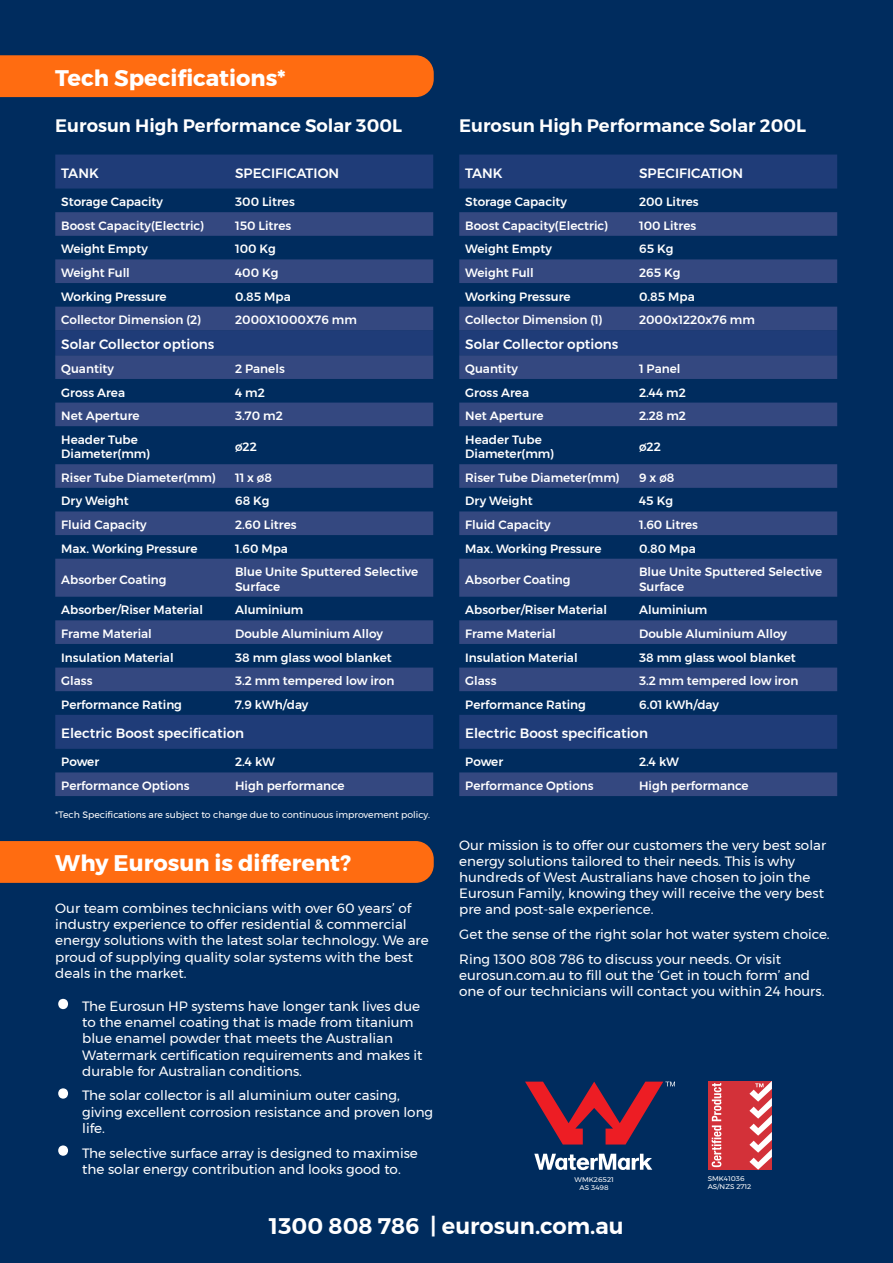
<style>
.page{position:relative;width:893px;height:1263px;background:#002c5e}
.page>*{position:absolute;margin:0;border:0;box-sizing:border-box;transform-origin:0 0}
.t1{font:700 22.5px "Montserrat";color:#fff}
.t2{font:600 22.5px "Montserrat";color:#fff}
.t3{font:600 18px "Montserrat";color:#fff}
.t4{font:13.5px/16.2px "Montserrat";color:#fff}
.t5{font:500 13.5px "Montserrat";color:#fff}
.t6{font:500 12px/14.4px "Montserrat";color:#fff}
.t7{font:9.3px "Montserrat";color:#fff}
.t8{font:6.75px/8.1px "Montserrat";color:#fff;scale:1.07 1}
.s1{font-size:60px}
</style>
<div class="page">
<div style="left:708px;top:1081px;width:64px;height:89px;background:#d33139"></div>
<svg style="left:712px;top:1083px;width:9px;height:84px"></svg>
<svg style="left:749px;top:1081px;width:23px;height:89px"></svg>
<svg style="left:534px;top:1154px;width:118px;height:16px"></svg>
<svg style="left:525px;top:1081px;width:150px;height:63px"></svg>
<div style="left:0;top:841px;width:434px;height:42px;background:#ff6c11"></div>
<div style="left:0;top:55px;width:434px;height:42px;background:#ff6c11"></div>
<div style="left:55px;top:155px;width:378px;height:34px;background:#1f3c78"></div>
<svg style="left:55px;top:212px;width:378px;height:584px"></svg>
<div style="left:459px;top:155px;width:378px;height:34px;background:#1f3c78"></div>
<svg style="left:459px;top:212px;width:378px;height:584px"></svg>
<p class="t1" style="left:55px;top:60px;width:232px">Tech Specifications*</p>
<p class="t3" style="left:55px;top:111px;width:348px">Eurosun High Performance Solar 300L</p>
<p class="t5" style="left:61px;top:163px;width:39px">TANK</p>
<p class="t5" style="left:235px;top:163px;width:106px">SPECIFICATION</p>
<p class="t6" style="left:61px;top:195px;width:103px">Storage Capacity</p>
<p class="t6" style="left:235px;top:195px;width:61px">300 Litres</p>
<p class="t6" style="left:61px;top:218px;width:144px">Boost Capacity(Electric)</p>
<p class="t6" style="left:235px;top:218px;width:58px">150 Litres</p>
<p class="t6" style="left:61px;top:242px;width:88px">Weight Empty</p>
<p class="t6" style="left:235px;top:242px;width:42px">100 Kg</p>
<p class="t6" style="left:61px;top:265px;width:70px">Weight Full</p>
<p class="t6" style="left:235px;top:265px;width:45px">400 Kg</p>
<p class="t6" style="left:61px;top:289px;width:107px">Working Pressure</p>
<p class="t6" style="left:235px;top:289px;width:57px">0.85 Mpa</p>
<p class="t6" style="left:61px;top:313px;width:141px">Collector Dimension (2)</p>
<p class="t6" style="left:235px;top:313px;width:123px">2000X1000X76 mm</p>
<p class="t5" style="left:61px;top:334px;width:155px">Solar Collector options</p>
<p class="t6" style="left:61px;top:361px;width:54px">Quantity</p>
<p class="t6" style="left:235px;top:361px;width:51px">2 Panels</p>
<p class="t6" style="left:61px;top:385px;width:65px">Gross Area</p>
<p class="t6" style="left:235px;top:385px;width:31px">4 m2</p>
<p class="t6" style="left:61px;top:409px;width:80px">Net Aperture</p>
<p class="t6" style="left:235px;top:409px;width:49px">3.70 m2</p>
<p class="t6" style="left:61px;top:432px;width:90px">Header Tube<br>Diameter(mm)</p>
<p class="t6" style="left:235px;top:439px;width:23px">ø22</p>
<p class="t6" style="left:61px;top:470px;width:156px">Riser Tube Diameter(mm)</p>
<p class="t6" style="left:235px;top:470px;width:38px">11 x ø8</p>
<p class="t6" style="left:61px;top:494px;width:69px">Dry Weight</p>
<p class="t6" style="left:235px;top:494px;width:36px">68 Kg</p>
<p class="t6" style="left:61px;top:518px;width:87px">Fluid Capacity</p>
<p class="t6" style="left:235px;top:518px;width:63px">2.60 Litres</p>
<p class="t6" style="left:61px;top:541px;width:138px">Max. Working Pressure</p>
<p class="t6" style="left:235px;top:541px;width:54px">1.60 Mpa</p>
<p class="t6" style="left:61px;top:572px;width:107px">Absorber Coating</p>
<p class="t6" style="left:235px;top:565px;width:185px">Blue Unite Sputtered Selective<br>Surface</p>
<p class="t6" style="left:61px;top:603px;width:143px">Absorber/Riser Material</p>
<p class="t6" style="left:235px;top:603px;width:70px">Aluminium</p>
<p class="t6" style="left:61px;top:626px;width:92px">Frame Material</p>
<p class="t6" style="left:235px;top:626px;width:149px">Double Aluminium Alloy</p>
<p class="t6" style="left:61px;top:650px;width:114px">Insulation Material</p>
<p class="t6" style="left:235px;top:650px;width:158px">38 mm glass wool blanket</p>
<p class="t6" style="left:61px;top:674px;width:33px">Glass</p>
<p class="t6" style="left:235px;top:674px;width:161px">3.2 mm tempered low iron</p>
<p class="t6" style="left:61px;top:697px;width:122px">Performance Rating</p>
<p class="t6" style="left:235px;top:697px;width:75px">7.9 kWh/day</p>
<p class="t5" style="left:61px;top:723px;width:184px">Electric Boost specification</p>
<p class="t6" style="left:61px;top:755px;width:39px">Power</p>
<p class="t6" style="left:235px;top:755px;width:41px">2.4 kW</p>
<p class="t6" style="left:61px;top:778px;width:130px">Performance Options</p>
<p class="t6" style="left:235px;top:778px;width:111px">High performance</p>
<p class="t7" style="left:55px;top:808px;width:376px">*Tech Specifications are subject to change due to continuous improvement policy.</p>
<p class="t3" style="left:459px;top:111px;width:348px">Eurosun High Performance Solar 200L</p>
<p class="t5" style="left:465px;top:163px;width:39px">TANK</p>
<p class="t5" style="left:639px;top:163px;width:106px">SPECIFICATION</p>
<p class="t6" style="left:465px;top:195px;width:103px">Storage Capacity</p>
<p class="t6" style="left:639px;top:195px;width:61px">200 Litres</p>
<p class="t6" style="left:465px;top:218px;width:144px">Boost Capacity(Electric)</p>
<p class="t6" style="left:639px;top:218px;width:59px">100 Litres</p>
<p class="t6" style="left:465px;top:242px;width:88px">Weight Empty</p>
<p class="t6" style="left:639px;top:242px;width:36px">65 Kg</p>
<p class="t6" style="left:465px;top:265px;width:70px">Weight Full</p>
<p class="t6" style="left:639px;top:265px;width:43px">265 Kg</p>
<p class="t6" style="left:465px;top:289px;width:107px">Working Pressure</p>
<p class="t6" style="left:639px;top:289px;width:57px">0.85 Mpa</p>
<p class="t6" style="left:465px;top:313px;width:139px">Collector Dimension (1)</p>
<p class="t6" style="left:639px;top:313px;width:117px">2000x1220x76 mm</p>
<p class="t5" style="left:465px;top:334px;width:155px">Solar Collector options</p>
<p class="t6" style="left:465px;top:361px;width:54px">Quantity</p>
<p class="t6" style="left:639px;top:361px;width:43px">1 Panel</p>
<p class="t6" style="left:465px;top:385px;width:65px">Gross Area</p>
<p class="t6" style="left:639px;top:385px;width:48px">2.44 m2</p>
<p class="t6" style="left:465px;top:409px;width:80px">Net Aperture</p>
<p class="t6" style="left:639px;top:409px;width:48px">2.28 m2</p>
<p class="t6" style="left:465px;top:432px;width:90px">Header Tube<br>Diameter(mm)</p>
<p class="t6" style="left:639px;top:439px;width:23px">ø22</p>
<p class="t6" style="left:465px;top:470px;width:156px">Riser Tube Diameter(mm)</p>
<p class="t6" style="left:639px;top:470px;width:37px">9 x ø8</p>
<p class="t6" style="left:465px;top:494px;width:69px">Dry Weight</p>
<p class="t6" style="left:639px;top:494px;width:35px">45 Kg</p>
<p class="t6" style="left:465px;top:518px;width:87px">Fluid Capacity</p>
<p class="t6" style="left:639px;top:518px;width:60px">1.60 Litres</p>
<p class="t6" style="left:465px;top:541px;width:138px">Max. Working Pressure</p>
<p class="t6" style="left:639px;top:541px;width:58px">0.80 Mpa</p>
<p class="t6" style="left:465px;top:572px;width:107px">Absorber Coating</p>
<p class="t6" style="left:639px;top:565px;width:185px">Blue Unite Sputtered Selective<br>Surface</p>
<p class="t6" style="left:465px;top:603px;width:143px">Absorber/Riser Material</p>
<p class="t6" style="left:639px;top:603px;width:70px">Aluminium</p>
<p class="t6" style="left:465px;top:626px;width:92px">Frame Material</p>
<p class="t6" style="left:639px;top:626px;width:149px">Double Aluminium Alloy</p>
<p class="t6" style="left:465px;top:650px;width:114px">Insulation Material</p>
<p class="t6" style="left:639px;top:650px;width:158px">38 mm glass wool blanket</p>
<p class="t6" style="left:465px;top:674px;width:33px">Glass</p>
<p class="t6" style="left:639px;top:674px;width:161px">3.2 mm tempered low iron</p>
<p class="t6" style="left:465px;top:697px;width:122px">Performance Rating</p>
<p class="t6" style="left:639px;top:697px;width:81px">6.01 kWh/day</p>
<p class="t5" style="left:465px;top:723px;width:184px">Electric Boost specification</p>
<p class="t6" style="left:465px;top:755px;width:39px">Power</p>
<p class="t6" style="left:639px;top:755px;width:41px">2.4 kW</p>
<p class="t6" style="left:465px;top:778px;width:130px">Performance Options</p>
<p class="t6" style="left:639px;top:778px;width:111px">High performance</p>
<p class="t4" style="left:459px;top:836px;width:368px">Our mission is to offer our customers the very best solar energy solutions tailored to their needs. This is why hundreds of West Australians have chosen to join the Eurosun Family, knowing they will receive the very best pre and post-sale experience.</p>
<p class="t4" style="left:459px;top:926px;width:372px">Get the sense of the right solar hot water system choice.</p>
<p class="t4" style="left:459px;top:951px;width:367px">Ring 1300 808 786 to discuss your needs. Or visit eurosun.com.au to fill out the ‘Get in touch form’ and one of our technicians will contact you within 24 hours.</p>
<p class="t1" style="left:55px;top:845px;width:297px">Why Eurosun is different?</p>
<p class="t4" style="left:55px;top:900px;width:375px">Our team combines technicians with over 60 years’ of industry experience to offer residential &amp; commercial energy solutions with the latest solar technology. We are proud of supplying quality solar systems with the best deals in the market.</p>
<p class="t4" style="left:82px;top:998px;width:342px;text-indent:-27px"><span class="s1">•</span> The Eurosun HP systems have longer tank lives due to the enamel coating that is made from titanium blue enamel powder that meets the Australian Watermark certification requirements and makes it durable for Australian conditions.</p>
<p class="t4" style="left:82px;top:1087px;width:352px;text-indent:-27px"><span class="s1">•</span> The solar collector is all aluminium outer casing, giving excellent corrosion resistance and proven long life.</p>
<p class="t4" style="left:82px;top:1144px;width:337px;text-indent:-27px"><span class="s1">•</span> The selective surface array is designed to maximise the solar energy contribution and looks good to.</p>
<p class="t2" style="left:269px;top:1208px;width:356px">1300 808 786 | eurosun.com.au</p>
<p class="t8" style="left:708px;top:1174px;width:42px">SMK41036<br>AS/NZS 2712</p>
<p class="t8" style="left:575px;top:1175px;width:38px;text-align:center">WMK26521<br>AS 3498</p>
</div>
